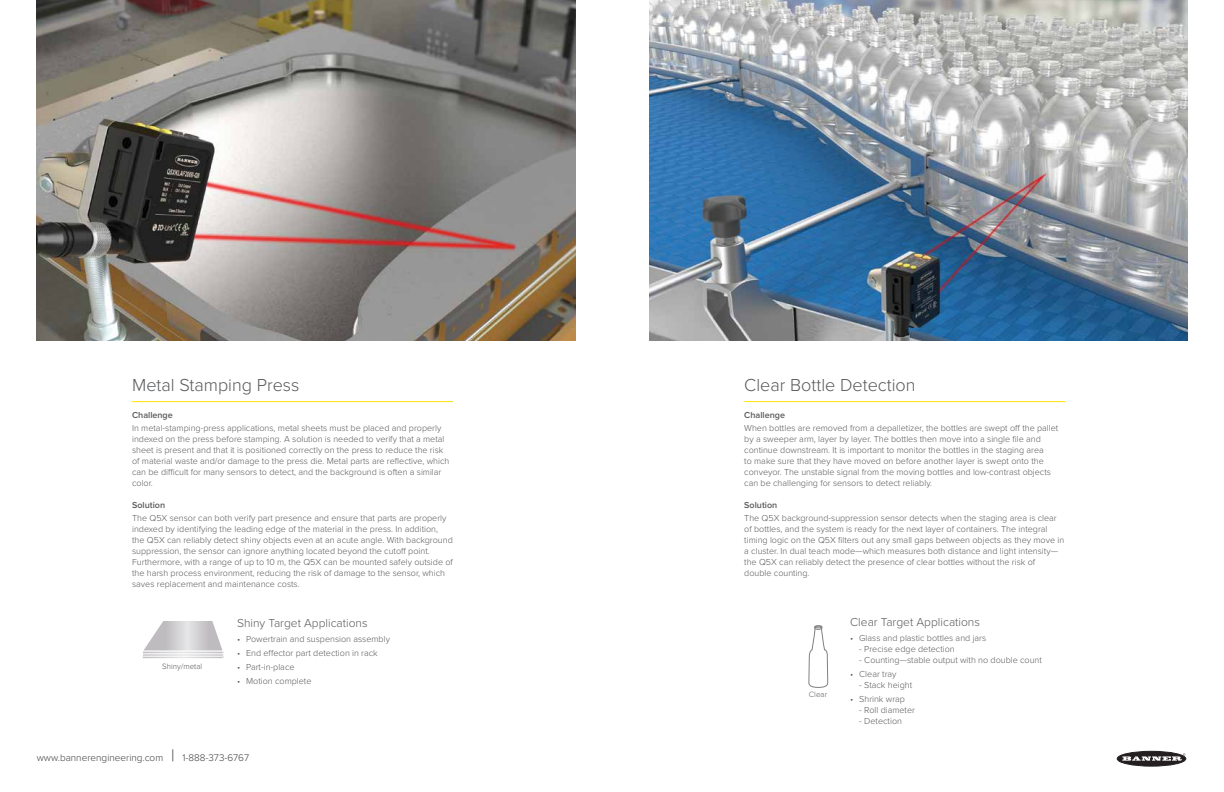
<style>
.page{position:relative;width:1224px;height:792px;background:#fff}
.page>*{position:absolute;margin:0;border:0;box-sizing:border-box;transform-origin:0 0}
.t1{font:300 18px "Proxima Nova";color:#58595b}
.t2{font:300 12px "Proxima Nova";color:#58595b}
.t3{font:300 10px "Proxima Nova";color:#414042}
.t4{font:300 9px/11px "Proxima Nova";color:#58595b}
.t5{font:600 9px "Proxima Nova";color:#58595b}
.t6{font:300 8px "Proxima Nova";color:#58595b}
.s1{font-size:17px}
</style>
<div class="page">
<div style="left:1117px;top:751px;width:69px;height:15px;background:#231f20;border-radius:50%"></div>
<div style="left:1117px;top:751px;width:69px;height:15px;border:1px solid #231f20;border-radius:50%"></div>
<svg style="left:1122px;top:753px;width:63px;height:8px"></svg>
<hr style="left:132px;top:401px;width:321px;height:1px;background:#ffe300">
<hr style="left:744px;top:401px;width:321px;height:1px;background:#ffe300">
<img style="left:36px;top:0;width:540px;height:341px">
<img style="left:650px;top:0;width:538px;height:341px">
<div style="left:142px;top:656px;width:82px;height:3px;border:1px solid #fff"></div>
<div style="left:142px;top:653px;width:82px;height:4px;border:1px solid #fff"></div>
<svg style="left:144px;top:621px;width:78px;height:30px"></svg>
<div style="left:142px;top:651px;width:82px;height:3px;border:1px solid #fff"></div>
<svg style="left:808px;top:625px;width:21px;height:63px"></svg>
<h1 class="t1" style="left:132px;top:371px;width:169px">Metal Stamping Press</h1>
<h1 class="t1" style="left:744px;top:371px;width:173px">Clear Bottle Detection</h1>
<p class="t5" style="left:132px;top:408px;width:42px">Challenge</p>
<p class="t4" style="left:132px;top:422px;width:319px">In metal-stamping-press applications, metal sheets must be placed and properly indexed on the press before stamping. A solution is needed to verify that a metal sheet is present and that it is positioned correctly on the press to reduce the risk of material waste and/or damage to the press die. Metal parts are reflective, which can be difficult for many sensors to detect, and the background is often a similar color.</p>
<p class="t5" style="left:132px;top:498px;width:35px">Solution</p>
<p class="t4" style="left:132px;top:512px;width:322px">The Q5X sensor can both verify part presence and ensure that parts are properly indexed by identifying the leading edge of the material in the press. In addition,<br>the Q5X can reliably detect shiny objects even at an acute angle. With background suppression, the sensor can ignore anything located beyond the cutoff point.<br>Furthermore, with a range of up to 10 m, the Q5X can be mounted safely outside of the harsh process environment, reducing the risk of damage to the sensor, which saves replacement and maintenance costs.</p>
<p class="t5" style="left:744px;top:408px;width:42px">Challenge</p>
<p class="t4" style="left:744px;top:422px;width:316px">When bottles are removed from a depalletizer, the bottles are swept off the pallet by a sweeper arm, layer by layer. The bottles then move into a single file and continue downstream. It is important to monitor the bottles in the staging area<br>to make sure that they have moved on before another layer is swept onto the conveyor. The unstable signal from the moving bottles and low-contrast objects can be challenging for sensors to detect reliably.</p>
<p class="t5" style="left:744px;top:498px;width:35px">Solution</p>
<p class="t4" style="left:744px;top:512px;width:321px">The Q5X background-suppression sensor detects when the staging area is clear of bottles, and the system is ready for the next layer of containers. The integral timing logic on the Q5X filters out any small gaps between objects as they move in a cluster. In dual teach mode—which measures both distance and light intensity— the Q5X can reliably detect the presence of clear bottles without the risk of double counting.</p>
<p class="t6" style="left:162px;top:661px;width:42px">Shiny/metal</p>
<h2 class="t2" style="left:237px;top:614px;width:132px">Shiny Target Applications</h2>
<p class="t4" style="left:237px;top:633px;width:154px">• Powertrain and suspension assembly</p>
<p class="t4" style="left:237px;top:647px;width:142px">• End effector part detection in rack</p>
<p class="t4" style="left:237px;top:661px;width:59px">• Part-in-place</p>
<p class="t4" style="left:237px;top:675px;width:76px">• Motion complete</p>
<p class="t3" style="left:37px;top:750px;width:214px">www.bannerengineering.com <span class="s1">|</span> 1-888-373-6767</p>
<p class="t6" style="left:809px;top:689px;width:20px">Clear</p>
<h2 class="t2" style="left:850px;top:613px;width:131px">Clear Target Applications</h2>
<p class="t4" style="left:850px;top:632px;width:138px">• Glass and plastic bottles and jars</p>
<p class="t4" style="left:859px;top:643px;width:97px">- Precise edge detection</p>
<p class="t4" style="left:859px;top:654px;width:184px">- Counting—stable output with no double count</p>
<p class="t4" style="left:850px;top:668px;width:48px">• Clear tray</p>
<p class="t4" style="left:859px;top:679px;width:54px">- Stack height</p>
<p class="t4" style="left:850px;top:693px;width:56px">• Shrink wrap</p>
<p class="t4" style="left:859px;top:704px;width:57px">- Roll diameter</p>
<p class="t4" style="left:859px;top:715px;width:44px">- Detection</p>
</div>
